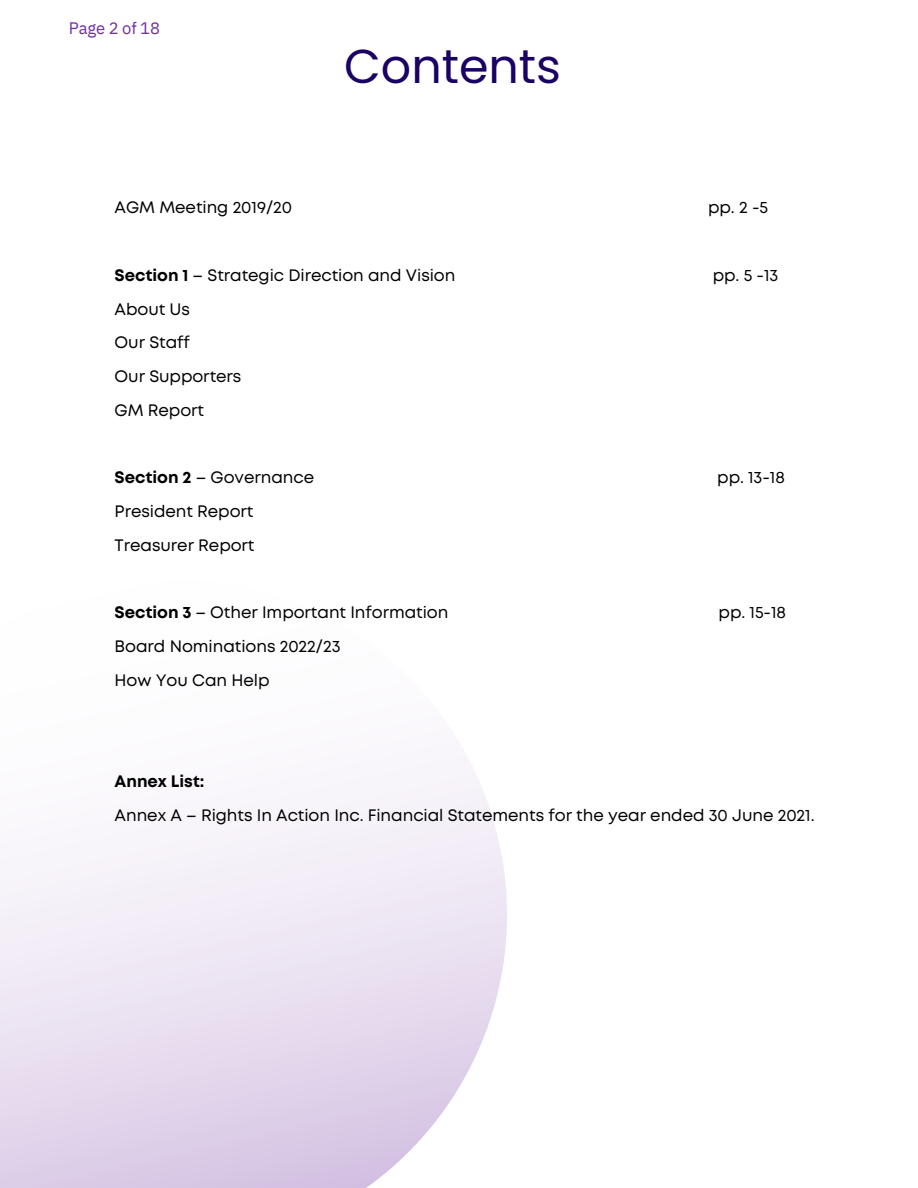
<style>
.page{position:relative;width:918px;height:1188px;background:#fff}
.page>*{position:absolute;margin:0;border:0;box-sizing:border-box;transform-origin:0 0}
.t1{font:47.55px "Poppins";color:#1a0364}
.t2{font:16.5px/33.8px "Mont";letter-spacing:-.005em;color:#000}
.t3{font:700 16.5px "Mont";letter-spacing:-.005em;color:#000}
.t4{font:16.5px "IBM Plex Sans";letter-spacing:-.01em;color:#7030a0}
.s1{font-weight:700}
</style>
<div class="page">
<svg style="left:0;top:762px;width:507px;height:426px"></svg>
<p class="t4" style="left:69px;top:17px;width:93px">Page 2 of 18</p>
<h1 class="t1" style="left:344px;top:33px;width:218px">Contents</h1>
<p class="t2" style="left:115px;top:192px;width:179px">AGM Meeting 2019/20</p>
<p class="t2" style="left:708px;top:192px;width:62px">pp. 2 -5</p>
<p class="t2" style="left:115px;top:259px;width:342px"><span class="s1">Section 1</span> – Strategic Direction and Vision</p>
<p class="t2" style="left:713px;top:259px;width:67px">pp. 5 -13</p>
<p class="t2" style="left:115px;top:293px;width:128px">About Us<br>Our Staff<br>Our Supporters<br>GM Report</p>
<p class="t2" style="left:115px;top:462px;width:201px"><span class="s1">Section 2</span> – Governance</p>
<p class="t2" style="left:717px;top:462px;width:69px">pp. 13-18</p>
<p class="t2" style="left:115px;top:496px;width:141px">President Report<br>Treasurer Report</p>
<p class="t2" style="left:115px;top:597px;width:335px"><span class="s1">Section 3</span> – Other Important Information</p>
<p class="t2" style="left:719px;top:597px;width:69px">pp. 15-18</p>
<p class="t2" style="left:115px;top:631px;width:227px">Board Nominations 2022/23<br>How You Can Help</p>
<p class="t3" style="left:115px;top:775px;width:91px">Annex List:</p>
<p class="t2" style="left:115px;top:799px;width:701px">Annex A – Rights In Action Inc. Financial Statements for the year ended 30 June 2021.</p>
</div>
